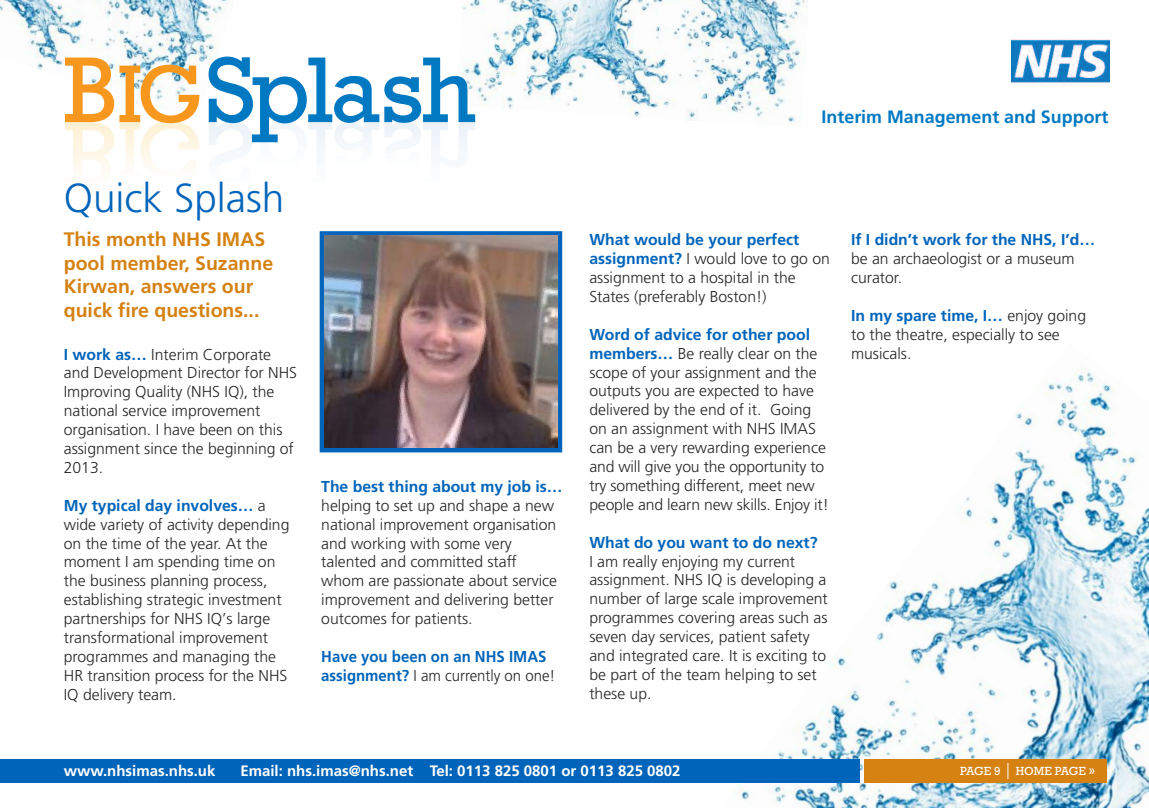
<style>
.page{position:relative;width:1149px;height:808px;background:#fff}
.page>*{position:absolute;margin:0;border:0;box-sizing:border-box;transform-origin:0 0}
.t1{font:95.1px "Rockwell";letter-spacing:-.04em;color:#0079c2}
.t2{font:83.1px "Rockwell";color:#f7971d}
.t3{font:300 40.5px "Frutiger";color:#0064ba}
.t4{font:700 19.5px/23.4px "Frutiger";color:#d58213}
.t5{font:700 17.85px "Frutiger";color:#0079c2}
.t6{font:300 15.75px/18.9px "Frutiger";color:#272627}
.t7{font:700 15.75px "Frutiger";color:#0064ba}
.t8{font:700 15.75px/18.9px "Frutiger";color:#0064ba;scale:.95 1}
.t9{font:700 15px "Frutiger";color:#fff}
.t10{font:12px "Rockwell";color:#fff}
.s1{font-size:95.1px}
.s2{font-weight:700;color:#0064ba}
.s3{font-weight:300;color:#272627}
</style>
<div class="page">
<img style="left:731px;top:370px;width:417px;height:438px">
<img style="left:0;top:0;width:228px;height:113px">
<img style="left:462px;top:0;width:344px;height:123px">
<img style="left:1011px;top:39px;width:98px;height:46px">
<svg style="left:208px;top:102px;width:267px;height:50px"></svg>
<svg style="left:65px;top:121px;width:134px;height:50px"></svg>
<div style="left:0;top:759px;width:859px;height:24px;background:#0064ba"></div>
<div style="left:319px;top:231px;width:243px;height:221px;border:4px solid #0064ba"></div>
<img style="left:324px;top:236px;width:233px;height:212px">
<div style="left:863px;top:759px;width:243px;height:24px;background:#d58213"></div>
<svg style="left:1007px;top:763px;width:1px;height:16px"></svg>
<h2 class="t2" style="left:63px;top:66px;width:142px"><span class="s1">B</span>IG</h2>
<h1 class="t1" style="left:205px;top:58px;width:271px">Splash</h1>
<p class="t5" style="left:821px;top:110px;width:288px">Interim Management and Support</p>
<h3 class="t3" style="left:64px;top:182px;width:222px">Quick Splash</h3>
<p class="t4" style="left:64px;top:229px;width:211px">This month NHS IMAS pool member, Suzanne<br>Kirwan, answers our quick fire questions...</p>
<p class="t7" style="left:850px;top:233px;width:245px">If I didn’t work for the NHS, I’d…</p>
<p class="t6" style="left:589px;top:231px;width:242px"><span class="s2">What would be your perfect assignment?</span> I would love to go on assignment to a hospital in the<br>States (preferably Boston!)</p>
<p class="t6" style="left:589px;top:326px;width:241px"><span class="s2">Word of advice for other pool members…</span> Be really clear on the scope of your assignment and the outputs you are expected to have delivered by the end of it. Going on an assignment with NHS IMAS can be a very rewarding experience and will give you the opportunity to try something different, meet new people and learn new skills. Enjoy it!</p>
<p class="t7" style="left:589px;top:536px;width:230px">What do you want to do next?</p>
<p class="t6" style="left:589px;top:553px;width:240px">I am really enjoying my current assignment. NHS IQ is developing a number of large scale improvement programmes covering areas such as seven day services, patient safety and integrated care. It is exciting to be part of the team helping to set these up.</p>
<p class="t6" style="left:850px;top:250px;width:225px">be an archaeologist or a museum curator.</p>
<p class="t6" style="left:850px;top:307px;width:236px"><span class="s2">In my spare time, I…</span> enjoy going to the theatre, especially to see musicals.</p>
<p class="t6" style="left:64px;top:346px;width:235px"><span class="s2">I work as…</span> Interim Corporate and Development Director for NHS<br>Improving Quality (NHS IQ), the national service improvement organisation. I have been on this assignment since the beginning of<br>2013.</p>
<p class="t6" style="left:64px;top:497px;width:227px"><span class="s2">My typical day involves…</span> a wide variety of activity depending on the time of the year. At the moment I am spending time on the business planning process, establishing strategic investment partnerships for NHS IQ’s large transformational improvement programmes and managing the<br>HR transition process for the NHS<br>IQ delivery team.</p>
<p class="t7" style="left:321px;top:480px;width:243px">The best thing about my job is…</p>
<p class="t6" style="left:321px;top:497px;width:237px">helping to set up and shape a new national improvement organisation and working with some very talented and committed staff whom are passionate about service improvement and delivering better outcomes for patients.</p>
<p class="t8" style="left:321px;top:648px;width:248px">Have you been on an NHS IMAS assignment? <span class="s3">I am currently on one!</span></p>
<p class="t9" style="left:64px;top:765px;width:153px">www.nhsimas.nhs.uk</p>
<p class="t9" style="left:240px;top:765px;width:441px">Email: nhs.imas@nhs.net Tel: 0113 825 0801 or 0113 825 0802</p>
<p class="t10" style="left:959px;top:767px;width:42px">PAGE 9</p>
<p class="t10" style="left:1015px;top:767px;width:80px">HOME PAGE »</p>
</div>
